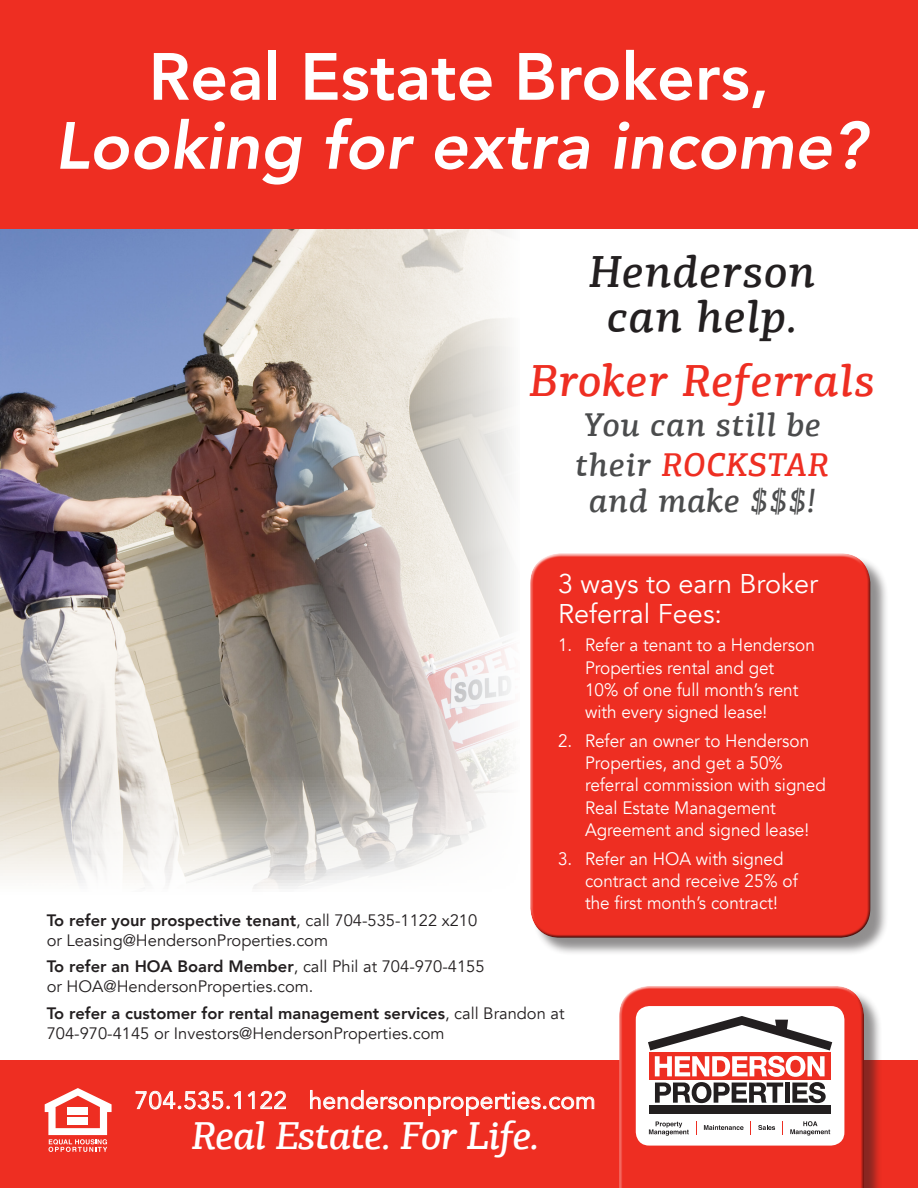
<style>
.page{position:relative;width:918px;height:1188px;background:#fff}
.page>*{position:absolute;margin:0;border:0;box-sizing:border-box;transform-origin:0 0}
.t1{font:italic 800 66px/69px "Avenir";color:#fff;text-align:center}
.t2{font:italic 500 45px/45px "PF Agora Slab Pro";letter-spacing:.02em;color:#231f20;text-align:center}
.t3{font:italic 500 45px "PF Agora Slab Pro";letter-spacing:.02em;color:#ee2e22}
.t4{font:italic 500 39px "PF Agora Slab Pro";letter-spacing:-.02em;color:#fff}
.t5{font:italic 500 33px/39.9px "PF Agora Slab Pro";letter-spacing:.02em;color:#4b4c4d}
.t6{font:27px/30px "Avenir";color:#fff}
.t7{font:24px "Avenir";letter-spacing:.02em;color:#fff}
.t8{font:18px/22.2px "Avenir";color:#fff;scale:.95 1}
.t9{font:16.5px/19.8px "Avenir";color:#231f20}
.s1{font-style:normal}
.s2{color:#ee2e22}
.s3{font-weight:800}
</style>
<div class="page">
<img style="left:0;top:229px;width:512px;height:660px">
<div style="left:0;top:1060px;width:918px;height:128px;background:#ee2e22"></div>
<svg style="left:135px;top:1090px;width:106px;height:20px"></svg>
<svg style="left:247px;top:1090px;width:39px;height:19px"></svg>
<svg style="left:310px;top:1090px;width:285px;height:26px"></svg>
<div style="left:621px;top:988px;width:262px;height:200px;background:#231f20;opacity:.5"></div>
<svg style="left:619px;top:986px;width:243px;height:202px;background:#f2675f"></svg>
<div style="left:620px;top:994px;width:245px;height:194px;background:#231f20;opacity:.75"></div>
<svg style="left:45px;top:1088px;width:67px;height:64px"></svg>
<div style="left:67px;top:1107px;width:21px;height:8px;background:#fff"></div>
<div style="left:67px;top:1118px;width:21px;height:7px;background:#fff"></div>
<div style="left:636px;top:1006px;width:208px;height:140px;background:#fff;border-radius:14px"></div>
<div style="left:649px;top:1105px;width:181px;height:9px;background:#231f20"></div>
<svg style="left:648px;top:1016px;width:184px;height:87px"></svg>
<svg style="left:649px;top:1121px;width:40px;height:15px"></svg>
<svg style="left:704px;top:1125px;width:40px;height:5px"></svg>
<svg style="left:758px;top:1125px;width:17px;height:5px"></svg>
<svg style="left:696px;top:1121px;width:1px;height:13px"></svg>
<svg style="left:782px;top:1121px;width:1px;height:13px"></svg>
<svg style="left:790px;top:1121px;width:40px;height:15px"></svg>
<div style="left:0;top:0;width:918px;height:229px;background:#ee2e22"></div>
<div style="left:532px;top:556px;width:357px;height:401px;background:#231f20;opacity:.5"></div>
<svg style="left:530px;top:553px;width:339px;height:360px;background:#f37972"></svg>
<div style="left:531px;top:561px;width:340px;height:378px;background:#ee2e22"></div>
<p class="t1" style="left:55px;top:43px;width:813px"><span class="s1">Real Estate Brokers,<br></span>Looking for extra income?</p>
<p class="t2" style="left:589px;top:249px;width:228px">Henderson can help.</p>
<p class="t3" style="left:529px;top:353px;width:347px">Broker Referrals</p>
<p class="t5" style="left:575px;top:405px;width:255px">You can still be their <span class="s2">ROCKSTAR</span></p>
<p class="t5" style="left:589px;top:481px;width:228px">and make $$$!</p>
<p class="t6" style="left:558px;top:569px;width:262px">3 ways to earn Broker<br>Referral Fees:</p>
<p class="t8" style="left:585px;top:635px;width:244px;text-indent:-27px">1. Refer a tenant to a Henderson<br>Properties rental and get<br>10% of one full month’s rent with every signed lease!</p>
<p class="t8" style="left:585px;top:730px;width:255px;text-indent:-27px">2. Refer an owner to Henderson<br>Properties, and get a 50% referral commission with signed<br>Real Estate Management<br>Agreement and signed lease!</p>
<p class="t8" style="left:585px;top:848px;width:226px;text-indent:-27px">3. Refer an HOA with signed contract and receive 25% of the first month’s contract!</p>
<p class="t9" style="left:47px;top:911px;width:432px"><span class="s3">To refer your prospective tenant</span>, call 704-535-1122 x210 or Leasing@HendersonProperties.com</p>
<p class="t9" style="left:47px;top:957px;width:439px"><span class="s3">To refer an HOA Board Member</span>, call Phil at 704-970-4155 or HOA@HendersonProperties.com.</p>
<p class="t9" style="left:47px;top:1004px;width:519px"><span class="s3">To refer a customer for rental management services</span>, call Brandon at<br>704-970-4145 or Investors@HendersonProperties.com</p>
<p class="t7" style="left:135px;top:1086px;width:462px">704.535.1122 hendersonproperties.com</p>
<p class="t4" style="left:191px;top:1112px;width:349px">Real Estate. For Life.</p>
</div>
